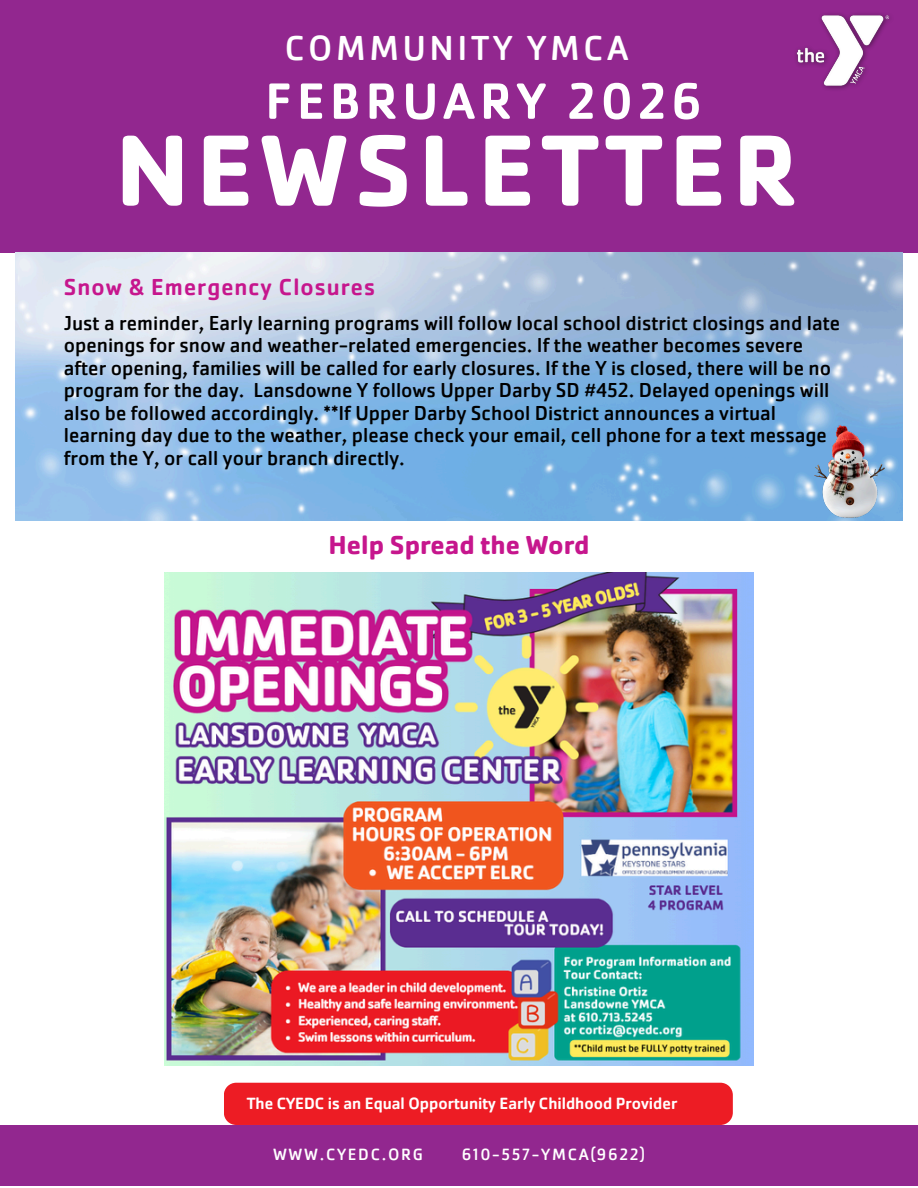
<style>
.page{position:relative;width:918px;height:1188px;background:#fff}
.page>*{position:absolute;margin:0;border:0;box-sizing:border-box;transform-origin:0 0}
.t1{font:700 105px "Cachet Pro";letter-spacing:.06em;color:#fff}
.t2{font:500 52.95px "Cachet Pro";letter-spacing:.1em;color:#fff}
.t3{font:36px "Cachet Pro";letter-spacing:.1em;color:#fff}
.t4{font:700 27px "Cachet Pro";color:#c6168d}
.t5{font:500 24px "Cachet Pro";letter-spacing:.045em;color:#c6168d}
.t6{font:21px/22.5px "Cachet Pro";color:#000}
.t7{font:500 16.95px "Cachet Pro";color:#fff}
.t8{font:16.95px "Cachet Pro";letter-spacing:.1em;color:#fff}
</style>
<div class="page">
<div style="left:0;top:0;width:918px;height:252px;background:#92278f"></div>
<img style="left:796px;top:14px;width:94px;height:75px">
<div style="left:0;top:1125px;width:918px;height:60px;background:#92278f"></div>
<img style="left:165px;top:573px;width:588px;height:492px">
<img style="left:16px;top:252px;width:886px;height:268px">
<img style="left:814px;top:426px;width:71px;height:91px">
<div style="left:224px;top:1083px;width:509px;height:42px;background:#ed1c24"></div>
<h3 class="t3" style="left:285px;top:25px;width:345px">COMMUNITY YMCA</h3>
<h2 class="t2" style="left:265px;top:68px;width:438px">FEBRUARY 2026</h2>
<h1 class="t1" style="left:115px;top:104px;width:684px">NEWSLETTER</h1>
<h5 class="t5" style="left:64px;top:272px;width:313px">Snow &amp; Emergency Closures</h5>
<h6 class="t6" style="left:64px;top:311px;width:778px">Just a reminder, Early learning programs will follow local school district closings and late openings for snow and weather-related emergencies. If the weather becomes severe after opening, families will be called for early closures. If the Y is closed, there will be no program for the day. Lansdowne Y follows Upper Darby SD #452. Delayed openings will also be followed accordingly. **If Upper Darby School District announces a virtual learning day due to the weather, please check your email, cell phone for a text message from the Y, or call your branch directly.</h6>
<h4 class="t4" style="left:329px;top:528px;width:262px">Help Spread the Word</h4>
<p class="t7" style="left:247px;top:1093px;width:432px">The CYEDC is an Equal Opportunity Early Childhood Provider</p>
<p class="t8" style="left:273px;top:1143px;width:152px">WWW.CYEDC.ORG</p>
<p class="t8" style="left:462px;top:1143px;width:184px">610-557-YMCA(9622)</p>
</div>
